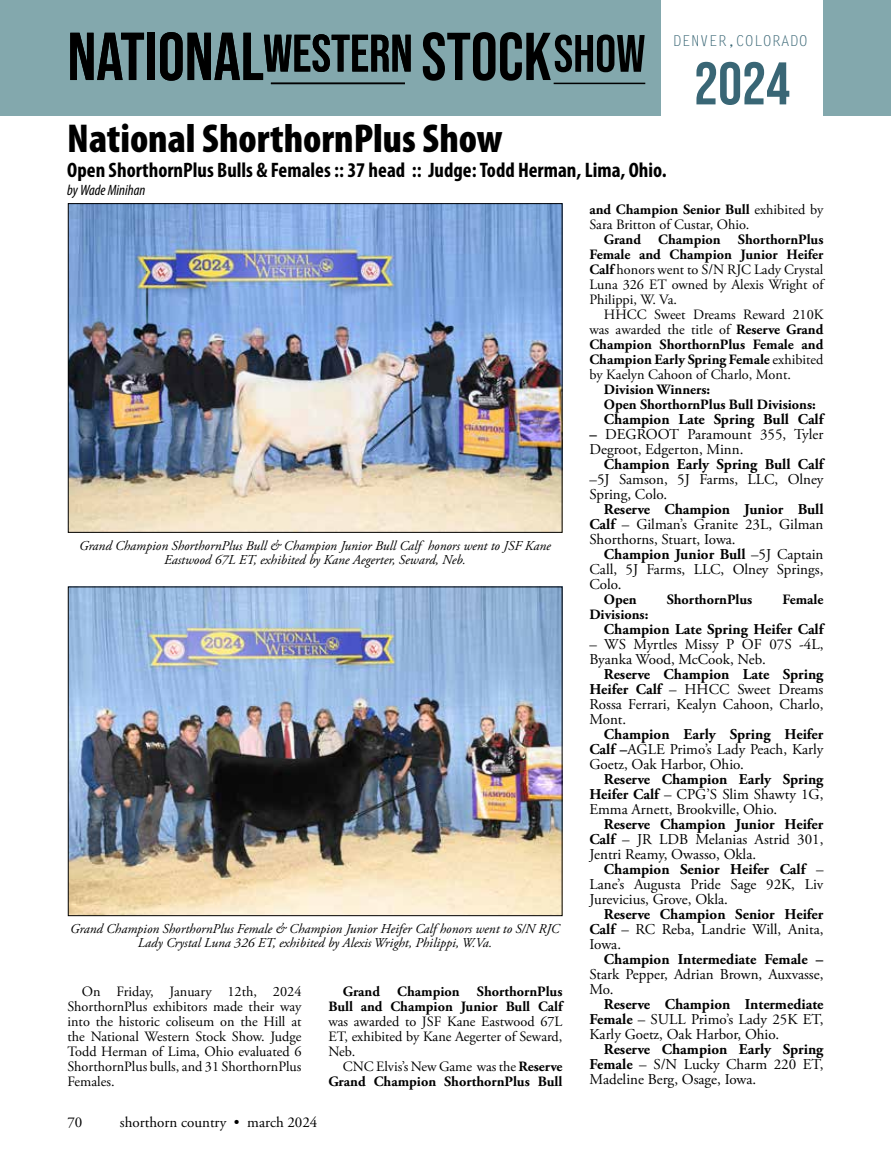
<style>
.page{position:relative;width:891px;height:1161px;background:#fff}
.page>*{position:absolute;margin:0;border:0;box-sizing:border-box;transform-origin:0 0}
.t1{font:67.5px "Bebas Neue";color:#000}
.t2{font:60px "Bebas Neue";color:#396675}
.t3{font:900 condensed 40.5px "Myriad Pro";color:#000}
.t4{font:700 condensed 21px "Myriad Pro";color:#000}
.t5{font:15px/15px "Adobe Garamond Pro";color:#000;text-align:justify}
.t6{font:700 15px/15px "Adobe Garamond Pro";color:#000;text-align:justify}
.t7{font:15px "Letter Gothic Std";color:#396675}
.t8{font:italic condensed 15px "Myriad Pro";color:#000}
.t9{font:14.25px/15px "Adobe Garamond Pro";color:#000;text-align:justify}
.t10{font:700 14.25px/15px "Adobe Garamond Pro";color:#000;text-align:right}
.t11{font:italic 13.5px/13.5px "Adobe Garamond Pro";color:#000;text-align:center}
.s1{font-size:52.5px}
.s2{font-weight:400}
.s3{font-weight:700}
</style>
<div class="page">
<div style="left:0;top:0;width:891px;height:115px;background:#83a8ad"></div>
<div style="left:662px;top:0;width:161px;height:121px;background:#fff"></div>
<hr style="left:554px;top:83px;width:91px;height:1px;background:#000">
<img style="left:70px;top:205px;width:490px;height:326px">
<div style="left:68px;top:203px;width:494px;height:330px;border:1px solid #000"></div>
<img style="left:70px;top:589px;width:490px;height:325px">
<div style="left:68px;top:587px;width:494px;height:329px;border:1px solid #000"></div>
<hr style="left:271px;top:83px;width:134px;height:1px;background:#000">
<h1 class="t1" style="left:68px;top:18px;width:579px">NATIONAL<span class="s1">WESTERN</span> STOCK<span class="s1">SHOW</span></h1>
<h3 class="t3" style="left:67px;top:116px;width:437px">National ShorthornPlus Show</h3>
<h3 class="t4" style="left:67px;top:158px;width:601px">Open ShorthornPlus Bulls &amp; Females :: 37 head :: Judge: Todd Herman, Lima, Ohio.</h3>
<p class="t8" style="left:67px;top:182px;width:80px">by Wade Minihan</p>
<p class="t7" style="left:673px;top:32px;width:136px">DENVER,COLORADO</p>
<h2 class="t2" style="left:694px;top:50px;width:97px">2024</h2>
<p class="t11" style="left:79px;top:540px;width:473px">Grand Champion ShorthornPlus Bull &amp; Champion Junior Bull Calf honors went to JSF Kane<br>Eastwood 67L ET, exhibited by Kane Aegerter, Seward, Neb.</p>
<p class="t11" style="left:70px;top:922px;width:491px">Grand Champion ShorthornPlus Female &amp; Champion Junior Heifer Calf honors went to S/N RJC<br>Lady Crystal Luna 326 ET, exhibited by Alexis Wright, Philippi, W.Va.</p>
<p class="t9" style="left:67px;top:984px;width:236px;text-indent:14px">On Friday, January 12th, 2024<br>ShorthornPlus exhibitors made their way into the historic coliseum on the Hill at the National Western Stock Show. Judge Todd Herman of Lima, Ohio evaluated 6<br>ShorthornPlus bulls, and 31 ShorthornPlus Females.</p>
<p class="t10" style="left:328px;top:984px;width:236px">Grand Champion ShorthornPlus<br>Bull and Champion Junior Bull Calf</p>
<p class="t9" style="left:328px;top:1014px;width:236px">was awarded to JSF Kane Eastwood 67L ET, exhibited by Kane Aegerter of Seward, Neb.</p>
<p class="t10" style="left:328px;top:1059px;width:236px"><span class="s2">CNC Elvis’s New Game was the</span> Reserve<br>Grand Champion ShorthornPlus Bull</p>
<p class="t5" style="left:67px;top:1115px;width:16px">70</p>
<p class="t5" style="left:120px;top:1115px;width:199px">shorthorn country • march 2024</p>
<p class="t9" style="left:589px;top:202px;width:235px"><span class="s3">and Champion Senior Bull</span> exhibited by<br>Sara Britton of Custar, Ohio.</p>
<p class="t9" style="left:589px;top:232px;width:236px;text-indent:14px"><span class="s3">Grand Champion ShorthornPlus Female and Champion Junior Heifer Calf</span> honors went to S/N RJC Lady Crystal Luna 326 ET owned by Alexis Wright of Philippi, W. Va.</p>
<p class="t9" style="left:589px;top:307px;width:235px;text-indent:14px">HHCC Sweet Dreams Reward 210K was awarded the title of <span class="s3">Reserve Grand Champion ShorthornPlus Female and Champion Early Spring Female</span> exhibited by Kaelyn Cahoon of Charlo, Mont.</p>
<p class="t10" style="left:604px;top:382px;width:214px;text-align:left">Division Winners:<br>Open ShorthornPlus Bull Divisions:</p>
<p class="t6" style="left:604px;top:412px;width:221px">Champion Late Spring Bull Calf</p>
<p class="t5" style="left:590px;top:427px;width:236px"><span class="s3">–</span> DEGROOT Paramount 355, Tyler<br>Degroot, Edgerton, Minn.</p>
<p class="t6" style="left:604px;top:457px;width:221px">Champion Early Spring Bull Calf</p>
<p class="t5" style="left:590px;top:472px;width:236px">–5J Samson, 5J Farms, LLC, Olney<br>Spring, Colo.</p>
<p class="t5" style="left:590px;top:502px;width:236px;text-indent:14px"><span class="s3">Reserve Champion Junior Bull Calf</span> – Gilman’s Granite 23L, Gilman Shorthorns, Stuart, Iowa.</p>
<p class="t5" style="left:590px;top:547px;width:236px;text-indent:14px"><span class="s3">Champion Junior Bull</span> –5J Captain Call, 5J Farms, LLC, Olney Springs, Colo.</p>
<p class="t10" style="left:604px;top:592px;width:34px">Open</p>
<p class="t10" style="left:667px;top:592px;width:87px">ShorthornPlus</p>
<p class="t10" style="left:782px;top:592px;width:43px">Female</p>
<p class="t10" style="left:589px;top:607px;width:60px">Divisions:</p>
<p class="t6" style="left:604px;top:622px;width:221px">Champion Late Spring Heifer Calf</p>
<p class="t5" style="left:590px;top:637px;width:236px">– WS Myrtles Missy P OF 07S -4L,<br>Byanka Wood, McCook, Neb.</p>
<p class="t5" style="left:590px;top:667px;width:236px;text-indent:14px"><span class="s3">Reserve Champion Late Spring Heifer Calf</span> – HHCC Sweet Dreams Rossa Ferrari, Kealyn Cahoon, Charlo, Mont.</p>
<p class="t5" style="left:590px;top:727px;width:235px;text-indent:14px"><span class="s3">Champion Early Spring Heifer Calf –</span>AGLE Primo’s Lady Peach, Karly Goetz, Oak Harbor, Ohio.</p>
<p class="t5" style="left:590px;top:772px;width:236px;text-indent:14px"><span class="s3">Reserve Champion Early Spring Heifer Calf</span> – CPG’S Slim Shawty 1G, Emma Arnett, Brookville, Ohio.</p>
<p class="t5" style="left:590px;top:817px;width:236px;text-indent:14px"><span class="s3">Reserve Champion Junior Heifer Calf</span> – JR LDB Melanias Astrid 301, Jentri Reamy, Owasso, Okla.</p>
<p class="t5" style="left:590px;top:862px;width:235px;text-indent:14px"><span class="s3">Champion Senior Heifer Calf</span> – Lane’s Augusta Pride Sage 92K, Liv Jurevicius, Grove, Okla.</p>
<p class="t6" style="left:590px;top:907px;width:236px;text-indent:14px">Reserve Champion Senior Heifer Calf <span class="s2">– RC Reba, Landrie Will, Anita, Iowa.</span></p>
<p class="t6" style="left:604px;top:952px;width:221px">Champion Intermediate Female –</p>
<p class="t5" style="left:590px;top:967px;width:235px">Stark Pepper, Adrian Brown, Auxvasse,<br>Mo.</p>
<p class="t5" style="left:590px;top:997px;width:235px;text-indent:14px"><span class="s3">Reserve Champion Intermediate Female</span> – SULL Primo’s Lady 25K ET, Karly Goetz, Oak Harbor, Ohio.</p>
<p class="t5" style="left:590px;top:1042px;width:236px;text-indent:14px"><span class="s3">Reserve Champion Early Spring Female</span> – S/N Lucky Charm 220 ET, Madeline Berg, Osage, Iowa.</p>
</div>
